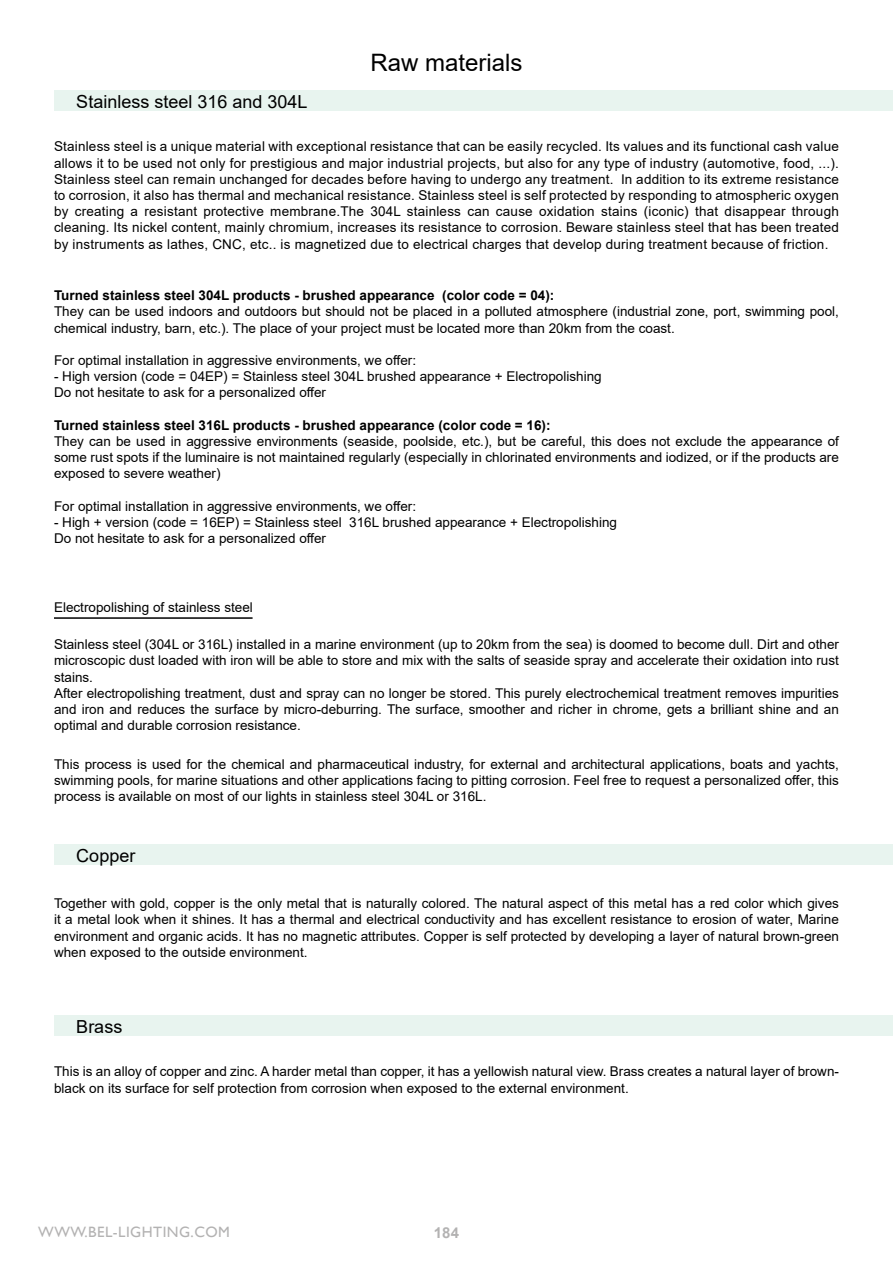
<style>
.page{position:relative;width:893px;height:1263px;background:#fff}
.page>*{position:absolute;margin:0;border:0;box-sizing:border-box;transform-origin:0 0}
.t1{font:24px "Arial";color:#000}
.t2{font:18px "Arial";color:#000}
.t3{font:15px "Gill Sans";letter-spacing:.03em;color:#b3b2b2}
.t4{font:700 15px "Arial";color:#b3b2b2}
.t5{font:13.5px/16.2px "Arial";color:#000}
.t6{font:700 13.5px "Arial";color:#000}
</style>
<div class="page">
<div style="left:54px;top:844px;width:839px;height:21px;background:#e8f4ef"></div>
<div style="left:54px;top:90px;width:839px;height:21px;background:#e8f4ef"></div>
<hr style="left:54px;top:617px;width:199px;height:2px;background:#000">
<div style="left:54px;top:1015px;width:839px;height:21px;background:#e8f4ef"></div>
<h1 class="t1" style="left:370px;top:47px;width:154px">Raw materials</h1>
<h2 class="t2" style="left:76px;top:89px;width:233px">Stainless steel 316 and 304L</h2>
<p class="t5" style="left:54px;top:139px;width:786px;text-align:justify">Stainless steel is a unique material with exceptional resistance that can be easily recycled. Its values and its functional cash value allows it to be used not only for prestigious and major industrial projects, but also for any type of industry (automotive, food, ...).<br>Stainless steel can remain unchanged for decades before having to undergo any treatment. In addition to its extreme resistance to corrosion, it also has thermal and mechanical resistance. Stainless steel is self protected by responding to atmospheric oxygen by creating a resistant protective membrane.The 304L stainless can cause oxidation stains (iconic) that disappear through cleaning. Its nickel content, mainly chromium, increases its resistance to corrosion. Beware stainless steel that has been treated by instruments as lathes, CNC, etc.. is magnetized due to electrical charges that develop during treatment because of friction.</p>
<p class="t6" style="left:54px;top:286px;width:502px">Turned stainless steel 304L products - brushed appearance (color code = 04):</p>
<p class="t5" style="left:54px;top:303px;width:786px">They can be used indoors and outdoors but should not be placed in a polluted atmosphere (industrial zone, port, swimming pool, chemical industry, barn, etc.). The place of your project must be located more than 20km from the coast.</p>
<p class="t5" style="left:54px;top:352px;width:364px">For optimal installation in aggressive environments, we offer:</p>
<p class="t5" style="left:54px;top:368px;width:549px">- High version (code = 04EP) = Stainless steel 304L brushed appearance + Electropolishing<br>Do not hesitate to ask for a personalized offer</p>
<p class="t6" style="left:54px;top:416px;width:498px">Turned stainless steel 316L products - brushed appearance (color code = 16):</p>
<p class="t5" style="left:54px;top:433px;width:786px;text-align:justify">They can be used in aggressive environments (seaside, poolside, etc.), but be careful, this does not exclude the appearance of some rust spots if the luminaire is not maintained regularly (especially in chlorinated environments and iodized, or if the products are exposed to severe weather)</p>
<p class="t5" style="left:54px;top:498px;width:364px">For optimal installation in aggressive environments, we offer:</p>
<p class="t5" style="left:54px;top:514px;width:565px">- High + version (code = 16EP) = Stainless steel 316L brushed appearance + Electropolishing<br>Do not hesitate to ask for a personalized offer</p>
<p class="t5" style="left:54px;top:599px;width:200px">Electropolishing of stainless steel</p>
<p class="t5" style="left:54px;top:636px;width:786px">Stainless steel (304L or 316L) installed in a marine environment (up to 20km from the sea) is doomed to become dull. Dirt and other microscopic dust loaded with iron will be able to store and mix with the salts of seaside spray and accelerate their oxidation into rust stains.<br>After electropolishing treatment, dust and spray can no longer be stored. This purely electrochemical treatment removes impurities and iron and reduces the surface by micro-deburring. The surface, smoother and richer in chrome, gets a brilliant shine and an optimal and durable corrosion resistance.</p>
<p class="t5" style="left:54px;top:756px;width:786px;text-align:justify">This process is used for the chemical and pharmaceutical industry, for external and architectural applications, boats and yachts, swimming pools, for marine situations and other applications facing to pitting corrosion. Feel free to request a personalized offer, this process is available on most of our lights in stainless steel 304L or 316L.</p>
<h2 class="t2" style="left:76px;top:843px;width:61px">Copper</h2>
<p class="t5" style="left:54px;top:895px;width:786px;text-align:justify">Together with gold, copper is the only metal that is naturally colored. The natural aspect of this metal has a red color which gives it a metal look when it shines. It has a thermal and electrical conductivity and has excellent resistance to erosion of water, Marine environment and organic acids. It has no magnetic attributes. Copper is self protected by developing a layer of natural brown-green when exposed to the outside environment.</p>
<h2 class="t2" style="left:76px;top:1014px;width:48px">Brass</h2>
<p class="t5" style="left:54px;top:1063px;width:786px">This is an alloy of copper and zinc. A harder metal than copper, it has a yellowish natural view. Brass creates a natural layer of brown&shy;black on its surface for self protection from corrosion when exposed to the external environment.</p>
<p class="t3" style="left:38px;top:1223px;width:193px">WWW.BEL-LIGHTING.COM</p>
<p class="t4" style="left:434px;top:1222px;width:27px">184</p>
</div>
